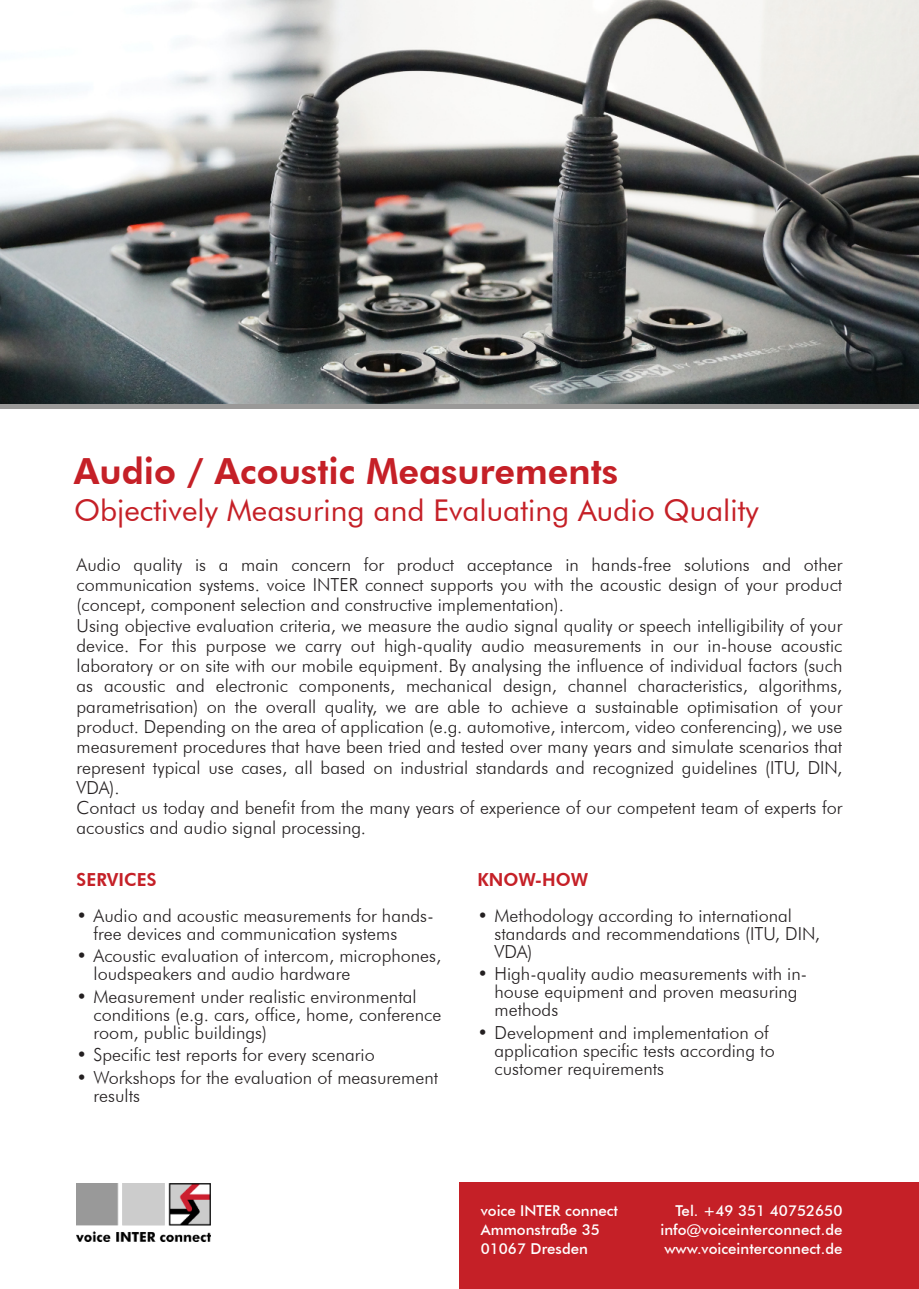
<style>
.page{position:relative;width:919px;height:1289px;background:#fff}
.page>*{position:absolute;margin:0;border:0;box-sizing:border-box;transform-origin:0 0}
.t1{font:800 36px "Futura BT";color:#c52027}
.t2{font:30px "Futura BT";color:#c52027}
.t3{font:300 18px/20.2px "Futura BT";color:#231f20}
.t4{font:800 18px "Futura BT";color:#c52027}
.t5{font:500 15px/19px "Futura BT";color:#fff;text-align:justify}
</style>
<div class="page">
<div style="left:459px;top:1182px;width:459px;height:106px;background:#c52027"></div>
<img style="left:0;top:0;width:918px;height:404px">
<hr style="left:0;top:404px;width:918px;height:4px;background:#9a9998">
<img style="left:77px;top:1183px;width:133px;height:57px">
<h1 class="t1" style="left:74px;top:457px;width:546px">Audio / Acoustic Measurements</h1>
<h2 class="t2" style="left:74px;top:498px;width:686px">Objectively Measuring and Evaluating Audio Quality</h2>
<p class="t3" style="left:77px;top:556px;width:767px">Audio quality is a main concern for product acceptance in hands-free solutions and other communication systems. voice INTER connect supports you with the acoustic design of your product (concept, component selection and constructive implementation).<br>Using objective evaluation criteria, we measure the audio signal quality or speech intelligibility of your device. For this purpose we carry out high-quality audio measurements in our in-house acoustic laboratory or on site with our mobile equipment. By analysing the influence of individual factors (such as acoustic and electronic components, mechanical design, channel characteristics, algorithms, parametrisation) on the overall quality, we are able to achieve a sustainable optimisation of your product. Depending on the area of application (e.g. automotive, intercom, video conferencing), we use measurement procedures that have been tried and tested over many years and simulate scenarios that represent typical use cases, all based on industrial standards and recognized guidelines (ITU, DIN, VDA).<br>Contact us today and benefit from the many years of experience of our competent team of experts for acoustics and audio signal processing.</p>
<p class="t4" style="left:77px;top:872px;width:81px">SERVICES</p>
<p class="t3" style="left:94px;top:908px;width:341px;line-height:18px;text-indent:-17px">• Audio and acoustic measurements for hands&shy;free devices and communication systems</p>
<p class="t3" style="left:94px;top:948px;width:349px;line-height:18px;text-indent:-17px">• Acoustic evaluation of intercom, microphones, loudspeakers and audio hardware</p>
<p class="t3" style="left:94px;top:989px;width:349px;line-height:18px;text-indent:-17px">• Measurement under realistic environmental conditions (e.g. cars, office, home, conference room, public buildings)</p>
<p class="t3" style="left:77px;top:1046px;width:299px">• Specific test reports for every scenario</p>
<p class="t3" style="left:94px;top:1070px;width:346px;line-height:18px;text-indent:-17px">• Workshops for the evaluation of measurement results</p>
<p class="t4" style="left:477px;top:872px;width:112px">KNOW-HOW</p>
<p class="t3" style="left:494px;top:908px;width:327px;line-height:18px;text-indent:-17px">• Methodology according to international standards and recommendations (ITU, DIN,<br>VDA)</p>
<p class="t3" style="left:494px;top:966px;width:314px;line-height:18px;text-indent:-17px">• High-quality audio measurements with in&shy;house equipment and proven measuring methods</p>
<p class="t3" style="left:494px;top:1025px;width:282px;line-height:18px;text-indent:-17px">• Development and implementation of application specific tests according to customer requirements</p>
<p class="t5" style="left:480px;top:1202px;width:139px;text-align:left">voice INTER connect<br>Ammonstraße 35<br>01067 Dresden</p>
<p class="t5" style="left:660px;top:1202px;width:183px;text-indent:15px">Tel. +49 351 40752650 info@voiceinterconnect.de www.voiceinterconnect.de</p>
</div>
